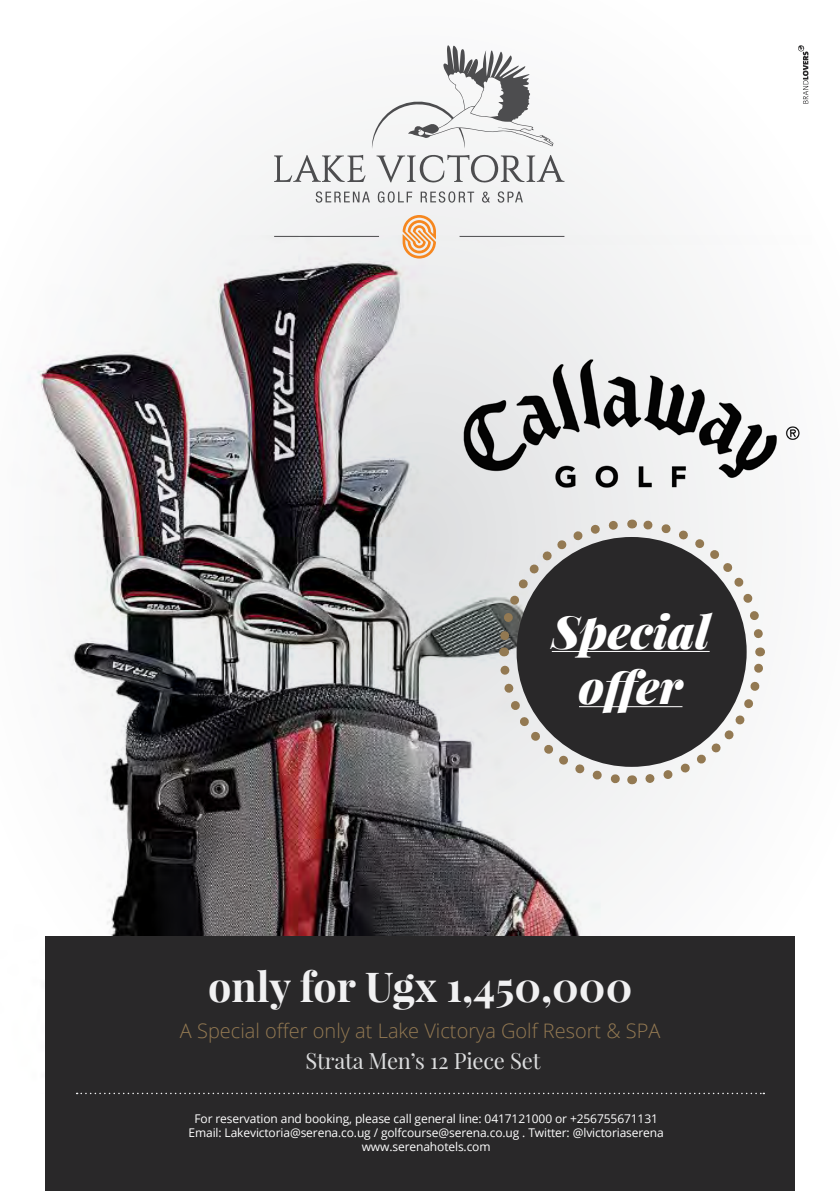
<style>
.page{position:relative;width:840px;height:1191px;background:#fff}
.page>*{position:absolute;margin:0;border:0;box-sizing:border-box;transform-origin:0 0}
.t1{font:italic 900 46px/55.2px "Playfair Display";color:#fff;text-align:center}
.t2{font:700 41.4px "Playfair Display";color:#f1f1f2}
.t3{font:22px "Playfair Display";letter-spacing:-.01em;color:#dcddde}
.t4{font:300 20px "Open Sans";color:#937952}
.t5{font:12px/14.4px "Open Sans";letter-spacing:-.01em;color:#fff;text-align:center}
</style>
<div class="page">
<div style="left:0;top:0;width:839px;height:1093px;background:#fbfbfb"></div>
<img style="left:37px;top:235px;width:758px;height:858px">
<div style="left:45px;top:936px;width:749px;height:255px;background:#292829"></div>
<svg style="left:798px;top:45px;width:10px;height:59px"></svg>
<svg style="left:77px;top:1092px;width:687px;height:2px"></svg>
<svg style="left:274px;top:155px;width:91px;height:27px"></svg>
<svg style="left:371px;top:45px;width:193px;height:138px"></svg>
<svg style="left:402px;top:215px;width:34px;height:43px"></svg>
<hr style="left:274px;top:236px;width:105px;height:1px;background:#4d4d4f">
<hr style="left:459px;top:236px;width:105px;height:1px;background:#4d4d4f">
<svg style="left:315px;top:191px;width:207px;height:12px"></svg>
<img style="left:454px;top:352px;width:346px;height:138px">
<svg style="left:494px;top:515px;width:274px;height:274px"></svg>
<div style="left:516px;top:537px;width:230px;height:230px;background:#292829;border-radius:50%"></div>
<hr style="left:551px;top:651px;width:158px;height:1px;background:#fff">
<hr style="left:578px;top:706px;width:104px;height:1px;background:#fff">
<h1 class="t1" style="left:551px;top:602px;width:159px">Special offer</h1>
<h2 class="t2" style="left:208px;top:960px;width:425px">only for Ugx 1,450,000</h2>
<h3 class="t4" style="left:180px;top:1017px;width:482px">A Special offer only at Lake Victorya Golf Resort &amp; SPA</h3>
<h3 class="t3" style="left:305px;top:1047px;width:236px">Strata Men’s 12 Piece Set</h3>
<p class="t5" style="left:188px;top:1110px;width:476px">For reservation and booking, please call general line: 0417121000 or +256755671131<br>Email: Lakevictoria@serena.co.ug / golfcourse@serena.co.ug . Twitter: @lvictoriaserena www.serenahotels.com</p>
</div>
